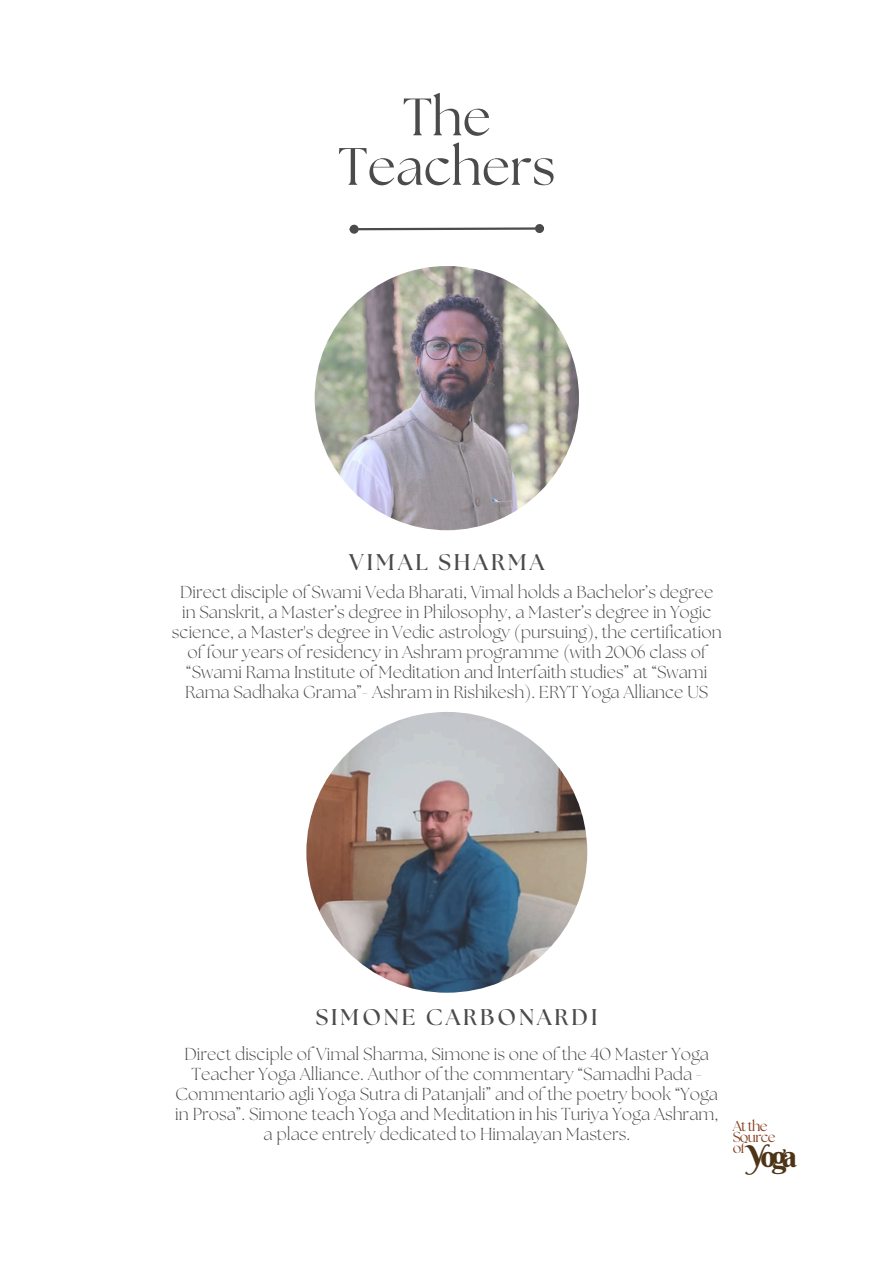
<style>
.page{position:relative;width:894px;height:1264px;background:#fff}
.page>*{position:absolute;margin:0;border:0;box-sizing:border-box;transform-origin:0 0}
.t1{font:52.5px/49.5px "The Seasons";color:#4b4b4b;text-align:center}
.t2{font:30px "Berkshire Swash";color:#4d3417}
.t3{font:700 22.65px "The Seasons";letter-spacing:.13em;color:#4b4b4b}
.t4{font:300 17.25px/20px "The Seasons";color:#4b4b4b;text-align:center}
.t5{font:14.4px/11.1px "The Seasons";letter-spacing:-.045em;color:#853f1d}
</style>
<div class="page">
<svg style="left:357px;top:226px;width:178px;height:5px"></svg>
<div style="left:350px;top:226px;width:7px;height:6px;background:#4b4b4b;border-radius:50%"></div>
<div style="left:349px;top:225px;width:9px;height:9px;border:2px solid #4b4b4b;border-radius:50%"></div>
<div style="left:536px;top:225px;width:6px;height:7px;background:#4b4b4b;border-radius:50%"></div>
<div style="left:535px;top:224px;width:9px;height:9px;border:2px solid #4b4b4b;border-radius:50%"></div>
<img style="left:314px;top:266px;width:265px;height:264px;border-radius:50%">
<img style="left:306px;top:712px;width:281px;height:280px;border-radius:50%">
<h1 class="t1" style="left:338px;top:96px;width:219px">The<br>Teachers</h1>
<p class="t3" style="left:349px;top:552px;width:197px">VIMAL SHARMA</p>
<h4 class="t4" style="left:172px;top:583px;width:551px">Direct disciple of Swami Veda Bharati, Vimal holds a Bachelor’s degree in Sanskrit, a Master’s degree in Philosophy, a Master’s degree in Yogic science, a Master's degree in Vedic astrology (pursuing), the certification of four years of residency in Ashram programme (with 2006 class of “Swami Rama Institute of Meditation and Interfaith studies” at “Swami Rama Sadhaka Grama”- Ashram in Rishikesh). ERYT Yoga Alliance US</h4>
<h3 class="t3" style="left:315px;top:1007px;width:283px">SIMONE CARBONARDI</h3>
<p class="t4" style="left:175px;top:1045px;width:544px">Direct disciple of Vimal Sharma, Simone is one of the 40 Master Yoga Teacher Yoga Alliance. Author of the commentary “Samadhi Pada - Commentario agli Yoga Sutra di Patanjali” and of the poetry book “Yoga in Prosa”. Simone teach Yoga and Meditation in his Turiya Yoga Ashram, a place entrely dedicated to Himalayan Masters.</p>
<h3 class="t5" style="left:732px;top:1120px;width:44px">At the<br>Source of</h3>
<h4 class="t2" style="left:747px;top:1137px;width:51px">Yoga</h4>
</div>
